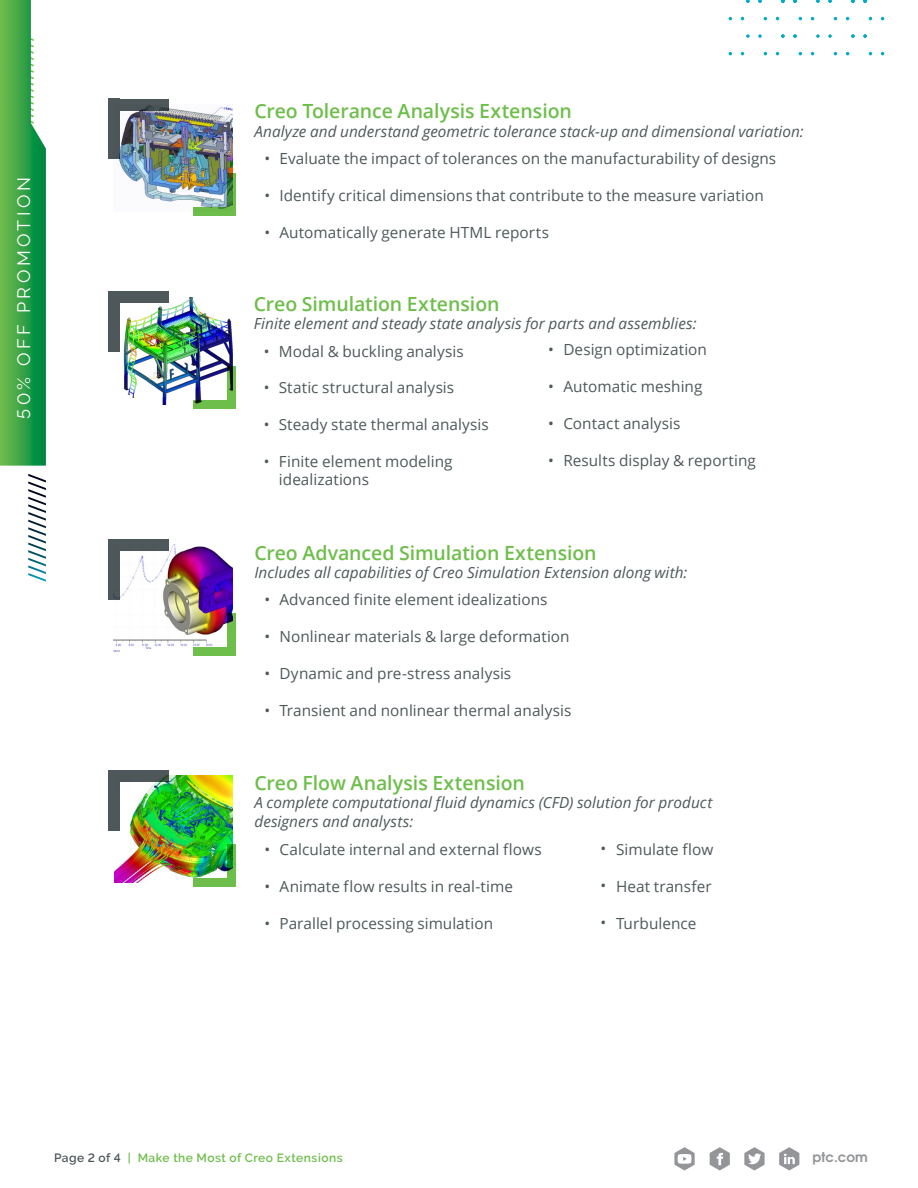
<style>
.page{position:relative;width:918px;height:1188px;background:#fff}
.page>*{position:absolute;margin:0;border:0;box-sizing:border-box;transform-origin:0 0}
.t1{font:600 19.5px "Open Sans";letter-spacing:-.005em;color:#6ebe4b}
.t2{font:18px "PTC Raleway";letter-spacing:.195em;color:#fff}
.t3{font:15.3px/18.5px "Open Sans";letter-spacing:.005em;color:#4e585a}
.t4{font:italic 15.3px/18.5px "Open Sans";letter-spacing:.005em;color:#4e585a}
.t5{font:700 13.5px "Te X Gyre Adventor";color:#939598}
.t6{font:600 12px "PTC Raleway";letter-spacing:.04em;color:#6ebe4b}
.s1{color:#4e585a}
</style>
<div class="page">
<svg style="left:779px;top:1147px;width:20px;height:24px"></svg>
<svg style="left:710px;top:1147px;width:20px;height:24px"></svg>
<svg style="left:744px;top:1147px;width:21px;height:24px"></svg>
<svg style="left:674px;top:1147px;width:21px;height:24px"></svg>
<svg style="left:851px;top:34px;width:4px;height:4px"></svg>
<svg style="left:816px;top:34px;width:4px;height:4px"></svg>
<svg style="left:851px;top:0;width:4px;height:3px"></svg>
<svg style="left:816px;top:0;width:4px;height:3px"></svg>
<svg style="left:781px;top:34px;width:4px;height:4px"></svg>
<svg style="left:746px;top:34px;width:4px;height:4px"></svg>
<svg style="left:781px;top:0;width:4px;height:3px"></svg>
<svg style="left:746px;top:0;width:4px;height:3px"></svg>
<svg style="left:863px;top:34px;width:4px;height:4px"></svg>
<svg style="left:828px;top:34px;width:4px;height:4px"></svg>
<svg style="left:863px;top:0;width:4px;height:3px"></svg>
<svg style="left:828px;top:0;width:4px;height:3px"></svg>
<svg style="left:793px;top:34px;width:4px;height:4px"></svg>
<svg style="left:758px;top:34px;width:4px;height:4px"></svg>
<svg style="left:793px;top:0;width:4px;height:3px"></svg>
<svg style="left:758px;top:0;width:4px;height:3px"></svg>
<svg style="left:0;top:0;width:46px;height:466px"></svg>
<svg style="left:28px;top:474px;width:18px;height:108px"></svg>
<img style="left:119px;top:106px;width:113px;height:101px">
<div style="left:108px;top:99px;width:61px;height:11px;background:#4e585a"></div>
<div style="left:108px;top:99px;width:12px;height:60px;background:#4e585a"></div>
<div style="left:193px;top:207px;width:43px;height:8px;background:#6ebe4b"></div>
<svg style="left:227px;top:173px;width:9px;height:34px"></svg>
<img style="left:123px;top:297px;width:109px;height:107px">
<div style="left:108px;top:291px;width:61px;height:12px;background:#4e585a"></div>
<div style="left:108px;top:291px;width:12px;height:61px;background:#4e585a"></div>
<div style="left:193px;top:400px;width:43px;height:8px;background:#6ebe4b"></div>
<svg style="left:227px;top:366px;width:9px;height:34px"></svg>
<img style="left:114px;top:544px;width:118px;height:107px">
<div style="left:108px;top:539px;width:61px;height:12px;background:#4e585a"></div>
<div style="left:108px;top:539px;width:12px;height:60px;background:#4e585a"></div>
<div style="left:193px;top:647px;width:43px;height:8px;background:#6ebe4b"></div>
<svg style="left:227px;top:613px;width:9px;height:34px"></svg>
<img style="left:114px;top:776px;width:118px;height:107px">
<div style="left:108px;top:770px;width:61px;height:12px;background:#4e585a"></div>
<div style="left:108px;top:770px;width:12px;height:61px;background:#4e585a"></div>
<div style="left:193px;top:879px;width:43px;height:8px;background:#6ebe4b"></div>
<svg style="left:227px;top:845px;width:9px;height:34px"></svg>
<p class="t2" style="left:13px;top:419px;width:243px;rotate:-90deg">50% OFF PROMOTION</p>
<p class="t1" style="left:254px;top:98px;width:319px">Creo Tolerance Analysis Extension</p>
<p class="t4" style="left:254px;top:122px;width:551px">Analyze and understand geometric tolerance stack-up and dimensional variation:</p>
<p class="t3" style="left:279px;top:149px;width:498px">Evaluate the impact of tolerances on the manufacturability of designs</p>
<p class="t3" style="left:279px;top:186px;width:486px">Identify critical dimensions that contribute to the measure variation</p>
<p class="t3" style="left:279px;top:222px;width:271px">Automatically generate HTML reports</p>
<p class="t3" style="left:264px;top:149px;width:7px">•</p>
<p class="t3" style="left:264px;top:186px;width:7px">•</p>
<p class="t3" style="left:264px;top:222px;width:7px">•</p>
<p class="t1" style="left:254px;top:291px;width:247px">Creo Simulation Extension</p>
<p class="t4" style="left:254px;top:314px;width:444px">Finite element and steady state analysis for parts and assemblies:</p>
<p class="t3" style="left:279px;top:341px;width:186px">Modal &amp; buckling analysis</p>
<p class="t3" style="left:279px;top:378px;width:177px">Static structural analysis</p>
<p class="t3" style="left:279px;top:415px;width:211px">Steady state thermal analysis</p>
<p class="t3" style="left:279px;top:452px;width:175px">Finite element modeling idealizations</p>
<p class="t3" style="left:563px;top:340px;width:145px">Design optimization</p>
<p class="t3" style="left:563px;top:377px;width:141px">Automatic meshing</p>
<p class="t3" style="left:563px;top:414px;width:119px">Contact analysis</p>
<p class="t3" style="left:563px;top:451px;width:194px">Results display &amp; reporting</p>
<p class="t3" style="left:548px;top:340px;width:7px">•</p>
<p class="t3" style="left:548px;top:377px;width:7px">•</p>
<p class="t3" style="left:548px;top:414px;width:7px">•</p>
<p class="t3" style="left:548px;top:451px;width:7px">•</p>
<p class="t3" style="left:264px;top:341px;width:7px">•</p>
<p class="t3" style="left:264px;top:378px;width:7px">•</p>
<p class="t3" style="left:264px;top:415px;width:7px">•</p>
<p class="t3" style="left:264px;top:452px;width:7px">•</p>
<p class="t1" style="left:254px;top:539px;width:344px">Creo Advanced Simulation Extension</p>
<p class="t4" style="left:254px;top:563px;width:435px">Includes all capabilities of Creo Simulation Extension along with:</p>
<p class="t3" style="left:279px;top:590px;width:270px">Advanced finite element idealizations</p>
<p class="t3" style="left:279px;top:627px;width:292px">Nonlinear materials &amp; large deformation</p>
<p class="t3" style="left:279px;top:664px;width:233px">Dynamic and pre-stress analysis</p>
<p class="t3" style="left:279px;top:700px;width:293px">Transient and nonlinear thermal analysis</p>
<p class="t3" style="left:264px;top:590px;width:7px">•</p>
<p class="t3" style="left:264px;top:627px;width:7px">•</p>
<p class="t3" style="left:264px;top:664px;width:7px">•</p>
<p class="t3" style="left:264px;top:700px;width:7px">•</p>
<p class="t1" style="left:255px;top:769px;width:272px">Creo Flow Analysis Extension</p>
<p class="t4" style="left:255px;top:793px;width:459px">A complete computational fluid dynamics (CFD) solution for product designers and analysts:</p>
<p class="t3" style="left:280px;top:840px;width:264px">Calculate internal and external flows</p>
<p class="t3" style="left:280px;top:877px;width:235px">Animate flow results in real-time</p>
<p class="t3" style="left:280px;top:913px;width:215px">Parallel processing simulation</p>
<p class="t3" style="left:616px;top:840px;width:99px">Simulate flow</p>
<p class="t3" style="left:616px;top:877px;width:97px">Heat transfer</p>
<p class="t3" style="left:616px;top:913px;width:82px">Turbulence</p>
<p class="t3" style="left:600px;top:839px;width:7px">•</p>
<p class="t3" style="left:600px;top:876px;width:7px">•</p>
<p class="t3" style="left:600px;top:913px;width:7px">•</p>
<p class="t3" style="left:265px;top:840px;width:7px">•</p>
<p class="t3" style="left:265px;top:877px;width:7px">•</p>
<p class="t3" style="left:265px;top:913px;width:7px">•</p>
<p class="t6" style="left:54px;top:1151px;width:290px"><span class="s1">Page 2 of 4</span> | Make the Most of Creo Extensions</p>
<p class="t5" style="left:812px;top:1145px;width:57px">ptc.com</p>
</div>
